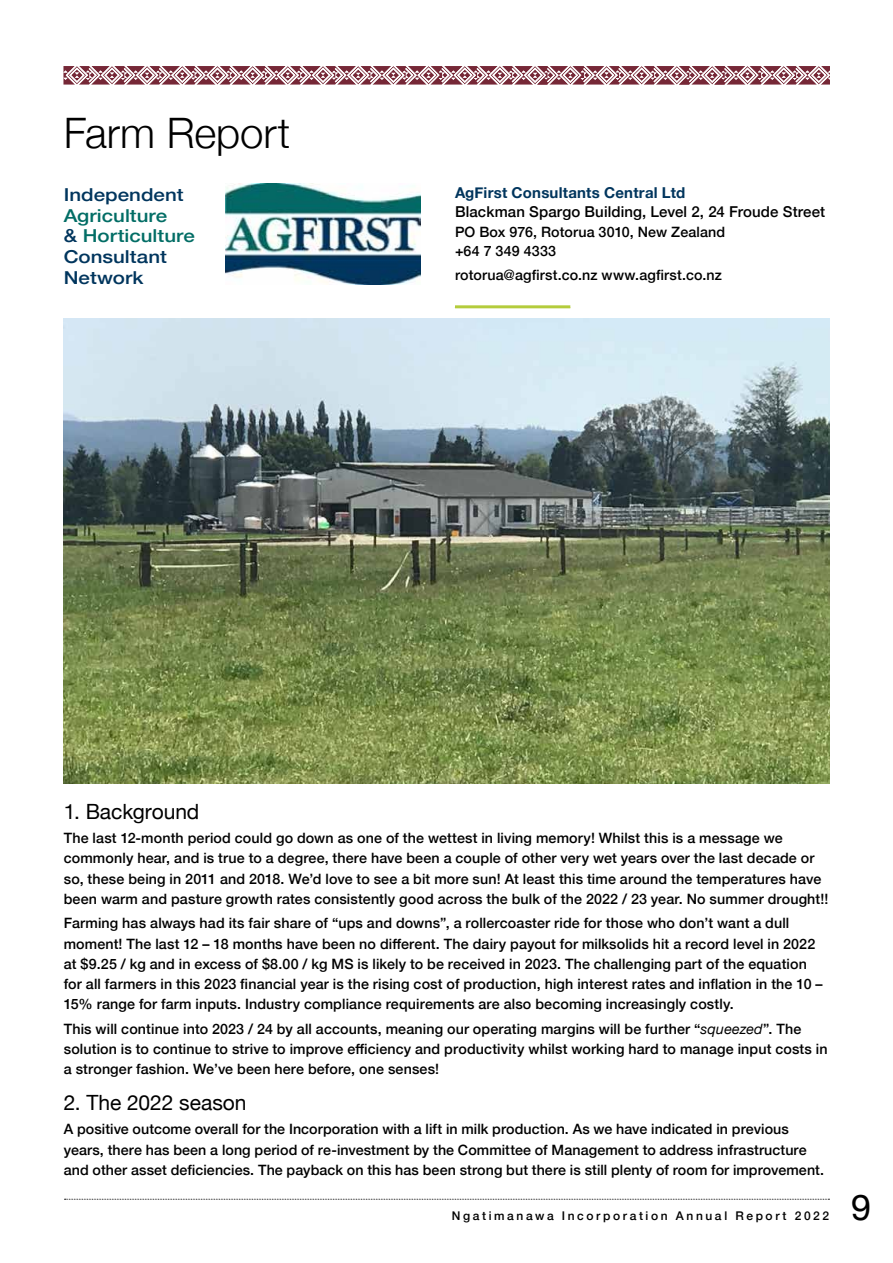
<style>
.page{position:relative;width:893px;height:1263px;background:#fff}
.page>*{position:absolute;margin:0;border:0;box-sizing:border-box;transform-origin:0 0}
.t1{font:300 42px "Helvetica Neue";letter-spacing:-.005em;color:#000}
.t2{font:36px "Helvetica Neue";color:#000}
.t3{font:21px "Helvetica Neue";letter-spacing:-.005em;color:#000}
.t4{font:500 17.85px/20.7px "Helvetica Neue";color:#026d65;scale:1.15 1}
.t5{font:500 17.85px "Helvetica Neue";color:#00355d;scale:1.15 1}
.t6{font:500 15px "Helvetica Neue";letter-spacing:.01em;color:#000}
.t7{font:700 15px "Helvetica Neue";letter-spacing:.015em;color:#00355d}
.t8{font:500 14.25px/20.2px "Helvetica Neue";letter-spacing:.01em;color:#000}
.t9{font:500 12px "Helvetica Neue";letter-spacing:.215em;color:#000}
.s1{color:#00355d}
.s2{font-weight:400;font-style:italic}
</style>
<div class="page">
<svg style="left:64px;top:66px;width:765px;height:19px"></svg>
<svg style="left:65px;top:1199px;width:764px;height:1px"></svg>
<hr style="left:455px;top:305px;width:115px;height:3px;background:#b4cc3c">
<img style="left:64px;top:318px;width:765px;height:465px">
<img style="left:225px;top:184px;width:196px;height:100px">
<h1 class="t1" style="left:64px;top:99px;width:228px">Farm Report</h1>
<p class="t5" style="left:64px;top:180px;width:106px">Independent</p>
<p class="t4" style="left:64px;top:203px;width:115px">Agriculture<br><span class="s1">&amp;</span> Horticulture<br><span class="s1">Consultant<br>Network</span></p>
<p class="t7" style="left:455px;top:181px;width:232px">AgFirst Consultants Central Ltd</p>
<p class="t6" style="left:455px;top:200px;width:372px">Blackman Spargo Building, Level 2, 24 Froude Street</p>
<p class="t8" style="left:455px;top:221px;width:272px;line-height:19.2px">PO Box 976, Rotorua 3010, New Zealand +64 7 349 4333</p>
<p class="t8" style="left:455px;top:264px;width:268px">rotorua@agfirst.co.nz www.agfirst.co.nz</p>
<h3 class="t3" style="left:64px;top:796px;width:137px">1. Background</h3>
<p class="t8" style="left:64px;top:827px;width:766px">The last 12-month period could go down as one of the wettest in living memory! Whilst this is a message we commonly hear, and is true to a degree, there have been a couple of other very wet years over the last decade or so, these being in 2011 and 2018. We’d love to see a bit more sun! At least this time around the temperatures have been warm and pasture growth rates consistently good across the bulk of the 2022 / 23 year. No summer drought!!</p>
<p class="t8" style="left:64px;top:912px;width:760px">Farming has always had its fair share of “ups and downs”, a rollercoaster ride for those who don’t want a dull moment! The last 12 – 18 months have been no different. The dairy payout for milksolids hit a record level in 2022 at $9.25 / kg and in excess of $8.00 / kg MS is likely to be received in 2023. The challenging part of the equation for all farmers in this 2023 financial year is the rising cost of production, high interest rates and inflation in the 10 – 15% range for farm inputs. Industry compliance requirements are also becoming increasingly costly.</p>
<p class="t8" style="left:64px;top:1017px;width:765px">This will continue into 2023 / 24 by all accounts, meaning our operating margins will be further “<span class="s2">squeezed</span>”. The solution is to continue to strive to improve efficiency and productivity whilst working hard to manage input costs in a stronger fashion. We’ve been here before, one senses!</p>
<h3 class="t3" style="left:64px;top:1087px;width:184px">2. The 2022 season</h3>
<p class="t8" style="left:64px;top:1118px;width:762px">A positive outcome overall for the Incorporation with a lift in milk production. As we have indicated in previous years, there has been a long period of re-investment by the Committee of Management to address infrastructure and other asset deficiencies. The payback on this has been strong but there is still plenty of room for improvement.</p>
<p class="t9" style="left:452px;top:1206px;width:379px">Ngatimanawa Incorporation Annual Report 2022</p>
<h2 class="t2" style="left:851px;top:1182px;width:22px">9</h2>
</div>
